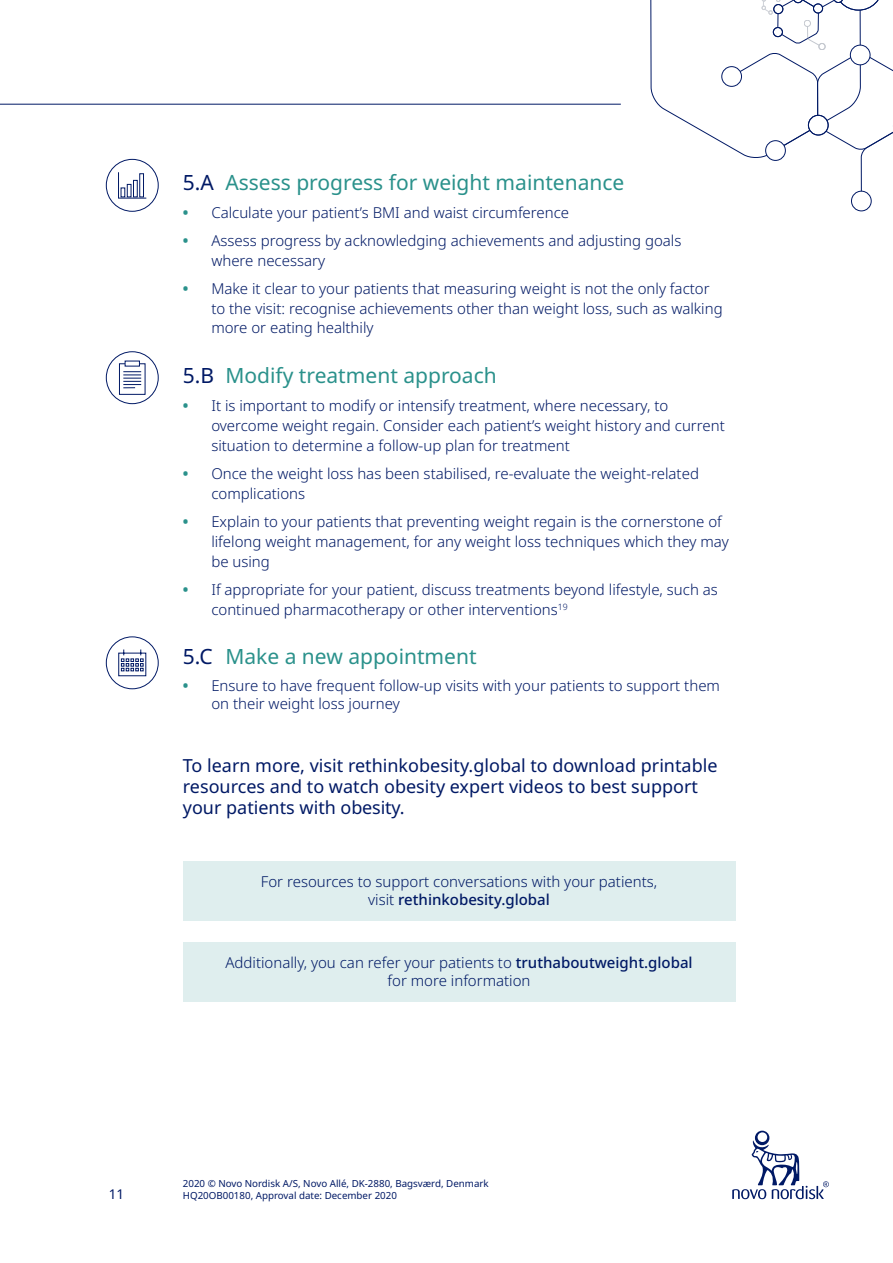
<style>
.page{position:relative;width:893px;height:1263px;background:#fff}
.page>*{position:absolute;margin:0;border:0;box-sizing:border-box;transform-origin:0 0}
.t1{font:21px "Apis";color:#2a918b}
.t2{font:18px/21px "Apis";color:#001965}
.t3{font:300 15px/19.8px "Apis";color:#001965}
.t4{font:13.5px "Apis";color:#001965}
.t5{font:9.75px/11.7px "Apis";color:#001965}
.s1{color:#001965}
.s2{font-weight:700;color:#2a918b}
.s3{font-weight:500}
</style>
<div class="page">
<div style="left:106px;top:351px;width:53px;height:53px;border:1px solid #001965;border-radius:50%"></div>
<div style="left:106px;top:636px;width:53px;height:53px;border:1px solid #001965;border-radius:50%"></div>
<hr style="left:0;top:104px;width:621px;height:1px;background:#001965">
<svg style="left:650px;top:0;width:81px;height:148px"></svg>
<div style="left:722px;top:67px;width:20px;height:19px;background:#fff;border-radius:50%"></div>
<div style="left:721px;top:66px;width:21px;height:21px;border:1px solid #001965;border-radius:50%"></div>
<svg style="left:731px;top:0;width:162px;height:212px"></svg>
<div style="left:106px;top:159px;width:53px;height:53px;border:1px solid #001965;border-radius:50%"></div>
<svg style="left:118px;top:172px;width:29px;height:27px"></svg>
<div style="left:127px;top:184px;width:4px;height:13px;border:1px solid #001965"></div>
<div style="left:133px;top:180px;width:5px;height:17px;border:1px solid #001965"></div>
<div style="left:139px;top:173px;width:5px;height:24px;border:1px solid #001965"></div>
<div style="left:119px;top:363px;width:26px;height:32px;border:1px solid #001965"></div>
<div style="left:125px;top:361px;width:14px;height:5px;background:#fff"></div>
<svg style="left:123px;top:371px;width:18px;height:17px"></svg>
<svg style="left:118px;top:649px;width:29px;height:27px"></svg>
<div style="left:183px;top:861px;width:552px;height:60px;background:#dfeeee"></div>
<div style="left:183px;top:942px;width:552px;height:59px;background:#dfeeee"></div>
<svg style="left:732px;top:1131px;width:97px;height:68px"></svg>
<h1 class="t1" style="left:183px;top:167px;width:443px"><span class="s1">5.A</span> Assess progress for weight maintenance</h1>
<p class="t3" style="left:183px;top:203px;width:388px"><span class="s2">•</span> Calculate your patient’s BMI and waist circumference</p>
<p class="t3" style="left:211px;top:231px;width:472px;text-indent:-28px"><span class="s2">•</span> Assess progress by acknowledging achievements and adjusting goals where necessary</p>
<p class="t3" style="left:211px;top:279px;width:513px;text-indent:-28px"><span class="s2">•</span> Make it clear to your patients that measuring weight is not the only factor to the visit: recognise achievements other than weight loss, such as walking more or eating healthily</p>
<h1 class="t1" style="left:183px;top:360px;width:315px"><span class="s1">5.B</span> Modify treatment approach</h1>
<p class="t3" style="left:211px;top:396px;width:515px;text-indent:-28px"><span class="s2">•</span> It is important to modify or intensify treatment, where necessary, to overcome weight regain. Consider each patient’s weight history and current situation to determine a follow-up plan for treatment</p>
<p class="t3" style="left:211px;top:464px;width:489px;text-indent:-28px"><span class="s2">•</span> Once the weight loss has been stabilised, re-evaluate the weight-related complications</p>
<p class="t3" style="left:211px;top:512px;width:519px;text-indent:-28px"><span class="s2">•</span> Explain to your patients that preventing weight regain is the cornerstone of lifelong weight management, for any weight loss techniques which they may be using</p>
<p class="t3" style="left:211px;top:580px;width:508px;text-indent:-28px"><span class="s2">•</span> If appropriate for your patient, discuss treatments beyond lifestyle, such as continued pharmacotherapy or other interventions<sup>19</sup></p>
<h1 class="t1" style="left:183px;top:642px;width:295px"><span class="s1">5.C</span> Make a new appointment</h1>
<p class="t3" style="left:211px;top:677px;width:510px;line-height:18px;text-indent:-28px"><span class="s2">•</span> Ensure to have frequent follow-up visits with your patients to support them on their weight loss journey</p>
<p class="t2" style="left:183px;top:755px;width:536px">To learn more, visit rethinkobesity.global to download printable resources and to watch obesity expert videos to best support your patients with obesity.</p>
<p class="t3" style="left:261px;top:873px;width:398px;line-height:18px;text-align:center">For resources to support conversations with your patients, visit <span class="s3">rethinkobesity.global</span></p>
<p class="t3" style="left:225px;top:954px;width:469px;line-height:18px;text-align:center">Additionally, you can refer your patients to <span class="s3">truthaboutweight.global </span>for more information</p>
<p class="t4" style="left:109px;top:1185px;width:17px">11</p>
<p class="t5" style="left:183px;top:1178px;width:307px">2020 © Novo Nordisk A/S, Novo Allé, DK-2880, Bagsværd, Denmark<br>HQ20OB00180, Approval date: December 2020</p>
</div>
